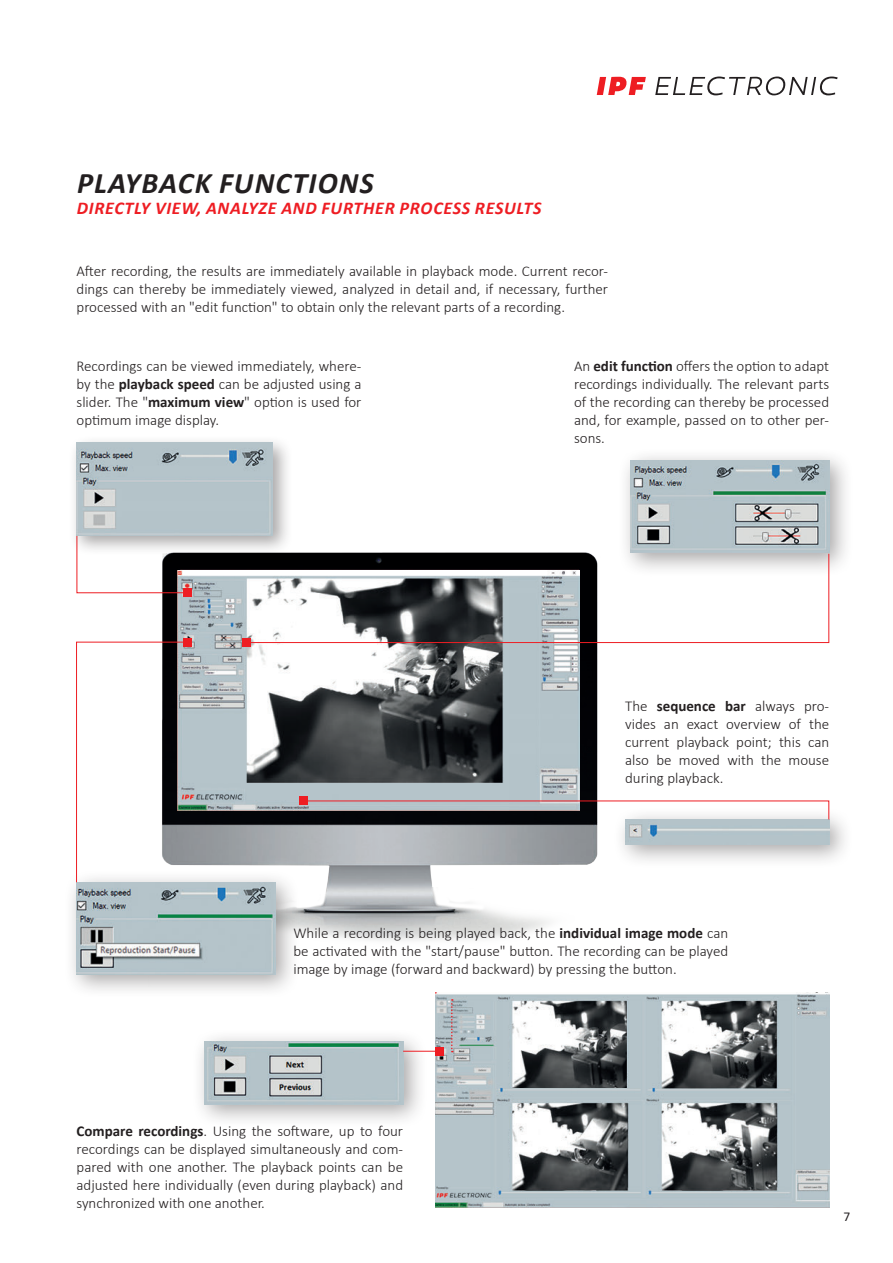
<style>
.page{position:relative;width:893px;height:1263px;background:#fff}
.page>*{position:absolute;margin:0;border:0;box-sizing:border-box;transform-origin:0 0}
.t1{font:italic 700 30px "Calibri";letter-spacing:.04em;color:#231f20}
.t2{font:italic 700 18px "Calibri";letter-spacing:.04em;color:#ee1d23}
.t3{font:300 15px/18px "Calibri";color:#231f20;text-align:justify}
.t4{font:13.5px "Calibri";color:#231f20}
.s1{font-weight:700}
</style>
<div class="page">
<img style="left:148px;top:552px;width:580px;height:389px">
<img style="left:178px;top:570px;width:331px;height:241px">
<img style="left:509px;top:643px;width:71px;height:157px">
<img style="left:246px;top:643px;width:259px;height:143px">
<img style="left:183px;top:634px;width:58px;height:15px">
<img style="left:435px;top:992px;width:394px;height:216px">
<img style="left:511px;top:1000px;width:115px;height:88px">
<img style="left:661px;top:1000px;width:117px;height:89px">
<img style="left:511px;top:1102px;width:117px;height:89px">
<img style="left:661px;top:1102px;width:117px;height:89px">
<div style="left:191px;top:1029px;width:237px;height:100px;background:#231f20;opacity:.4"></div>
<img style="left:204px;top:1042px;width:199px;height:62px">
<svg style="left:655px;top:77px;width:183px;height:18px"></svg>
<svg style="left:597px;top:77px;width:49px;height:18px"></svg>
<svg style="left:76px;top:556px;width:112px;height:37px"></svg>
<div style="left:183px;top:588px;width:9px;height:9px;background:#ee1d23"></div>
<div style="left:242px;top:638px;width:9px;height:9px;background:#ee1d23"></div>
<div style="left:299px;top:796px;width:9px;height:9px;background:#ee1d23"></div>
<hr style="left:403px;top:1051px;width:35px;height:1px;background:#ee1d23">
<div style="left:435px;top:1047px;width:9px;height:9px;background:#ee1d23"></div>
<div style="left:68px;top:434px;width:225px;height:122px;background:#231f20;opacity:.4"></div>
<img style="left:77px;top:443px;width:196px;height:93px">
<div style="left:617px;top:448px;width:237px;height:129px;background:#231f20;opacity:.4"></div>
<img style="left:630px;top:461px;width:199px;height:91px">
<div style="left:64px;top:870px;width:236px;height:129px;background:#231f20;opacity:.4"></div>
<img style="left:76px;top:882px;width:199px;height:92px">
<div style="left:612px;top:807px;width:242px;height:62px;background:#231f20;opacity:.4"></div>
<img style="left:625px;top:820px;width:204px;height:24px">
<svg style="left:451px;top:999px;width:2px;height:53px"></svg>
<svg style="left:246px;top:553px;width:584px;height:90px"></svg>
<svg style="left:303px;top:800px;width:527px;height:20px"></svg>
<svg style="left:76px;top:641px;width:112px;height:242px"></svg>
<div style="left:183px;top:638px;width:9px;height:9px;background:#ee1d23"></div>
<h1 class="t1" style="left:77px;top:161px;width:298px">PLAYBACK FUNCTIONS</h1>
<p class="t2" style="left:77px;top:195px;width:466px">DIRECTLY VIEW, ANALYZE AND FURTHER PROCESS RESULTS</p>
<p class="t3" style="left:77px;top:262px;width:533px">After recording, the results are immediately available in playback mode. Current recor&shy;dings can thereby be immediately viewed, analyzed in detail and, if necessary, further processed with an "edit function" to obtain only the relevant parts of a recording.</p>
<p class="t3" style="left:77px;top:356px;width:286px">Recordings can be viewed immediately, where&shy;by the <span class="s1">playback speed</span> can be adjusted using a slider. The "<span class="s1">maximum view</span>" option is used for optimum image display.</p>
<p class="t3" style="left:574px;top:356px;width:257px">An <span class="s1">edit function</span> offers the option to adapt recordings individually. The relevant parts of the recording can thereby be processed and, for example, passed on to other per&shy;sons.</p>
<p class="t3" style="left:625px;top:697px;width:206px">The <span class="s1">sequence bar</span> always pro&shy;vides an exact overview of the current playback point; this can also be moved with the mouse during playback.</p>
<p class="t3" style="left:293px;top:924px;width:436px">While a recording is being played back, the <span class="s1">individual image mode</span> can be activated with the "start/pause" button. The recording can be played image by image (forward and backward) by pressing the button.</p>
<p class="t3" style="left:77px;top:1121px;width:328px"><span class="s1">Compare recordings</span>. Using the software, up to four recordings can be displayed simultaneously and com&shy;pared with one another. The playback points can be adjusted here individually (even during playback) and synchronized with one another.</p>
<p class="t4" style="left:844px;top:1207px;width:8px">7</p>
</div>
